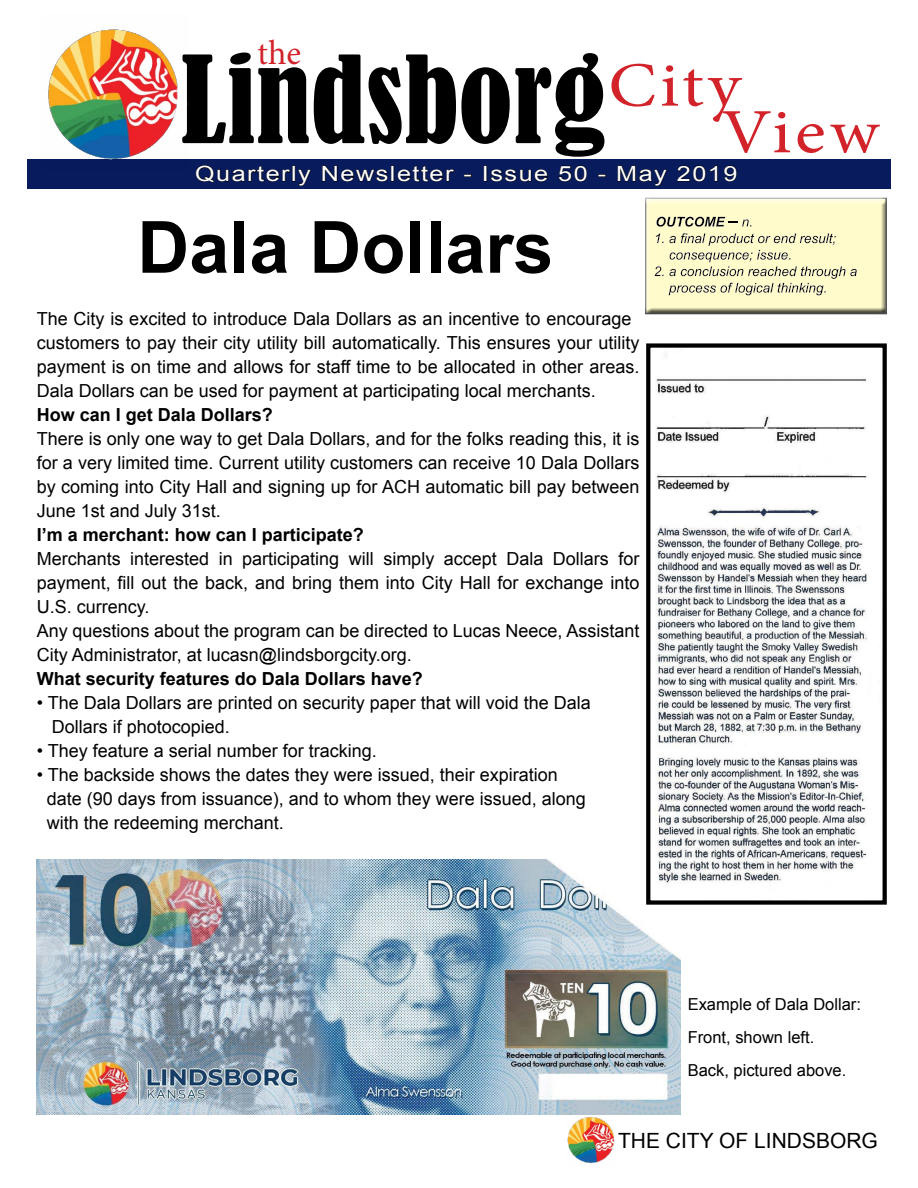
<style>
.page{position:relative;width:918px;height:1188px;background:#fff}
.page>*{position:absolute;margin:0;border:0;box-sizing:border-box;transform-origin:0 0}
.t1{font:condensed 112.5px "Bernard";color:#000}
.t2{font:700 72px "Arial";color:#000}
.t3{font:34.5px "Minion Pro";color:#d2232a}
.t4{font:21px "Arial";letter-spacing:.06em;color:#fff;scale:1.2 1}
.t5{font:21px "Arial";color:#000}
.t6{font:18px/24px "Arial";color:#000}
.t7{font:700 18px "Arial";color:#000}
.t8{font:16.5px/33px "Arial";color:#000}
</style>
<div class="page">
<div style="left:27px;top:160px;width:864px;height:29px;background:#081b5d"></div>
<svg style="left:195px;top:165px;width:116px;height:21px"></svg>
<svg style="left:322px;top:165px;width:133px;height:17px"></svg>
<div style="left:484px;top:166px;width:3px;height:15px;border:1px solid #000"></div>
<svg style="left:490px;top:169px;width:58px;height:13px"></svg>
<svg style="left:559px;top:165px;width:28px;height:17px"></svg>
<svg style="left:617px;top:165px;width:50px;height:21px"></svg>
<svg style="left:677px;top:165px;width:41px;height:17px"></svg>
<svg style="left:724px;top:165px;width:13px;height:17px"></svg>
<svg style="left:611px;top:64px;width:269px;height:89px"></svg>
<div style="left:640px;top:193px;width:254px;height:124px;background:#000;opacity:.75"></div>
<img style="left:41px;top:29px;width:147px;height:131px">
<img style="left:37px;top:860px;width:643px;height:255px">
<img style="left:566px;top:1111px;width:52px;height:53px">
<img style="left:651px;top:354px;width:216px;height:546px">
<div style="left:646px;top:343px;width:241px;height:562px;border:4px solid #000"></div>
<h3 class="t3" style="left:258px;top:30px;width:45px">the</h3>
<h1 class="t1" style="left:181px;top:35px;width:427px">Lindsborg</h1>
<p class="t4" style="left:195px;top:160px;width:453px">Quarterly Newsletter - Issue 50 - May 2019</p>
<h2 class="t2" style="left:137px;top:199px;width:418px">Dala Dollars</h2>
<p class="t6" style="left:37px;top:307px;width:604px">The City is excited to introduce Dala Dollars as an incentive to encourage customers to pay their city utility bill automatically. This ensures your utility payment is on time and allows for staff time to be allocated in other areas.<br>Dala Dollars can be used for payment at participating local merchants.</p>
<p class="t7" style="left:37px;top:403px;width:238px">How can I get Dala Dollars?</p>
<p class="t6" style="left:37px;top:427px;width:604px;text-align:justify">There is only one way to get Dala Dollars, and for the folks reading this, it is for a very limited time. Current utility customers can receive 10 Dala Dollars by coming into City Hall and signing up for ACH automatic bill pay between June 1st and July 31st.</p>
<p class="t7" style="left:37px;top:523px;width:329px">I’m a merchant: how can I participate?</p>
<p class="t6" style="left:37px;top:547px;width:604px">Merchants interested in participating will simply accept Dala Dollars for payment, fill out the back, and bring them into City Hall for exchange into U.S. currency.<br>Any questions about the program can be directed to Lucas Neece, Assistant City Administrator, at lucasn@lindsborgcity.org.</p>
<p class="t7" style="left:37px;top:667px;width:388px">What security features do Dala Dollars have?</p>
<p class="t6" style="left:52px;top:691px;width:541px;text-indent:-15px">• The Dala Dollars are printed on security paper that will void the Dala<br>Dollars if photocopied.</p>
<p class="t6" style="left:37px;top:739px;width:342px">• They feature a serial number for tracking.</p>
<p class="t6" style="left:47px;top:763px;width:541px;text-indent:-10px">• The backside shows the dates they were issued, their expiration date (90 days from issuance), and to whom they were issued, along with the redeeming merchant.</p>
<p class="t8" style="left:688px;top:987px;width:175px">Example of Dala Dollar:<br>Front, shown left.<br>Back, pictured above.</p>
<p class="t5" style="left:618px;top:1127px;width:261px">THE CITY OF LINDSBORG</p>
</div>
